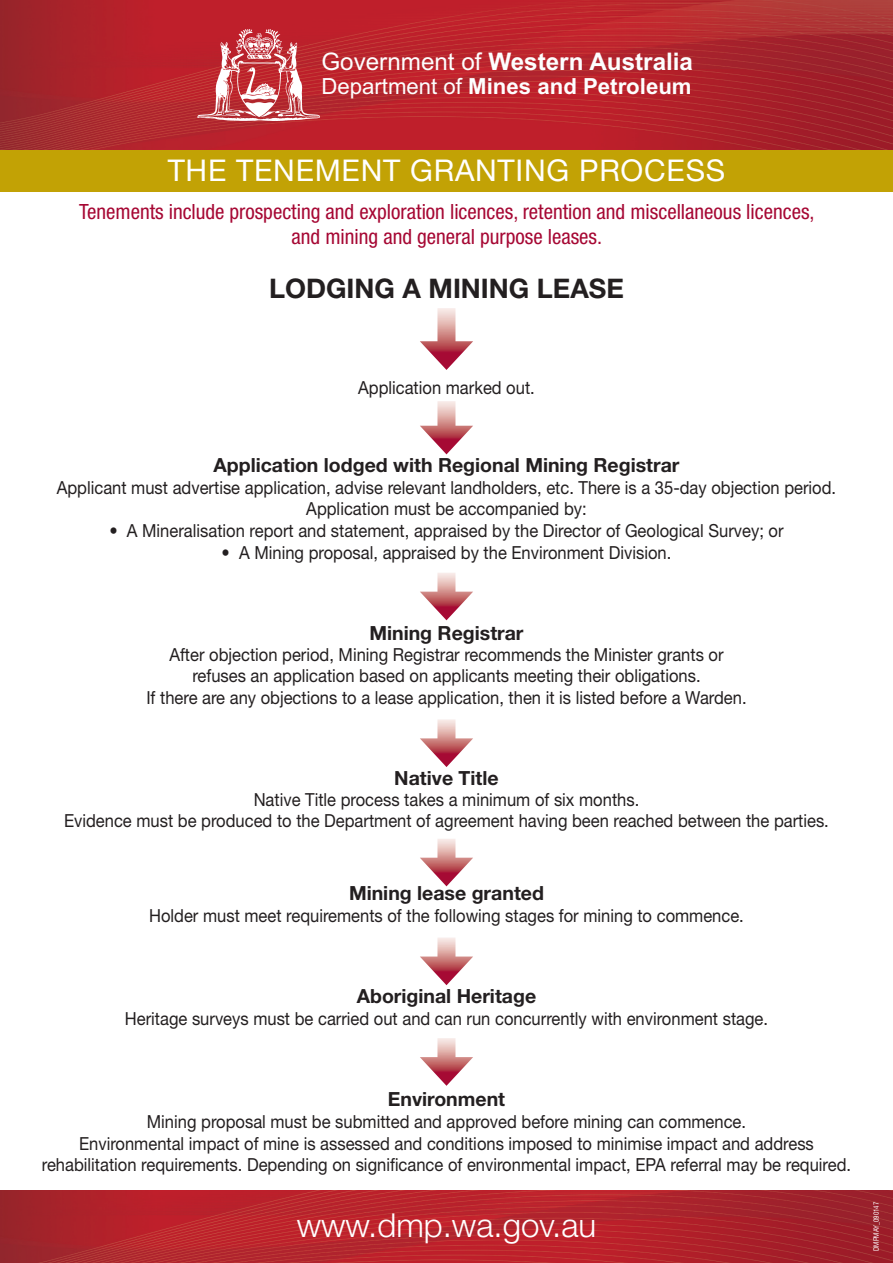
<style>
.page{position:relative;width:893px;height:1263px;background:#fff}
.page>*{position:absolute;margin:0;border:0;box-sizing:border-box;transform-origin:0 0}
.t1{font:300 33px "Helvetica Neue";color:#fff}
.t2{font:30px "Helvetica Neue";letter-spacing:.025em;color:#fff}
.Body_Text_WHITE{font:700 27px "Helvetica Neue";color:#231f20}
.t3{font:700 24.3px "Arial";color:#fdfefe}
.t4{font:700 22.2px "Arial";color:#fdfefe}
.Body_Text_WHITE-2{font:condensed 21px/25.2px "Helvetica Neue";color:#a60733;text-align:center}
.Body_Text_WHITE-3{font:700 19.5px "Helvetica Neue";color:#231f20}
.Body_Text_WHITE-4{font:18px/21.3px "Helvetica Neue";color:#231f20;text-align:center;scale:.92 1}
.Body_Text_WHITE-5{font:7.5px "Helvetica Neue";color:#fff;scale:.8 1}
.s1{font-weight:400}
</style>
<div class="page">
<img style="left:0;top:1191px;width:893px;height:72px">
<img style="left:0;top:0;width:893px;height:150px">
<img style="left:197px;top:30px;width:122px;height:91px">
<div style="left:0;top:150px;width:893px;height:42px;background:#c2a205"></div>
<svg style="left:437px;top:308px;width:18px;height:33px"></svg>
<svg style="left:420px;top:341px;width:53px;height:29px"></svg>
<svg style="left:437px;top:401px;width:18px;height:25px"></svg>
<svg style="left:420px;top:426px;width:53px;height:28px"></svg>
<svg style="left:437px;top:573px;width:18px;height:19px"></svg>
<svg style="left:420px;top:592px;width:53px;height:28px"></svg>
<svg style="left:437px;top:719px;width:18px;height:19px"></svg>
<svg style="left:420px;top:738px;width:53px;height:29px"></svg>
<svg style="left:437px;top:839px;width:18px;height:19px"></svg>
<svg style="left:420px;top:858px;width:53px;height:28px"></svg>
<svg style="left:437px;top:938px;width:18px;height:18px"></svg>
<svg style="left:420px;top:956px;width:53px;height:29px"></svg>
<svg style="left:437px;top:1038px;width:18px;height:19px"></svg>
<svg style="left:420px;top:1057px;width:53px;height:29px"></svg>
<p class="t3" style="left:321px;top:48px;width:373px"><span class="s1">Government of</span> Western Australia</p>
<p class="t4" style="left:321px;top:74px;width:372px"><span class="s1">Department of</span> Mines and Petroleum</p>
<p class="t2" style="left:168px;top:152px;width:559px">The tenement GRANTING process</p>
<p class="Body_Text_WHITE-2" style="left:79px;top:199px;width:737px">Tenements include prospecting and exploration licences, retention and miscellaneous licences, and mining and general purpose leases.</p>
<p class="Body_Text_WHITE" style="left:269px;top:271px;width:200px">Lodging A MINING</p>
<p class="Body_Text_WHITE" style="left:537px;top:271px;width:89px">LEASE</p>
<p class="Body_Text_WHITE-4" style="left:358px;top:377px;width:194px">Application marked out.</p>
<p class="Body_Text_WHITE-3" style="left:213px;top:453px;width:467px">Application lodged with Regional Mining Registrar</p>
<p class="Body_Text_WHITE-4" style="left:57px;top:476px;width:849px">Applicant must advertise application, advise relevant landholders, etc. There is a 35-day objection period.</p>
<p class="Body_Text_WHITE-4" style="left:306px;top:498px;width:306px">Application must be accompanied by:</p>
<p class="Body_Text_WHITE-4" style="left:109px;top:520px;width:734px">• A Mineralisation report and statement, appraised by the Director of Geological Survey; or</p>
<p class="Body_Text_WHITE-4" style="left:222px;top:542px;width:490px">• A Mining proposal, appraised by the Environment Division.</p>
<p class="Body_Text_WHITE-3" style="left:369px;top:621px;width:156px">Mining Registrar</p>
<p class="Body_Text_WHITE-4" style="left:146px;top:644px;width:654px">After objection period, Mining Registrar recommends the Minister grants or refuses an application based on applicants meeting their obligations.<br>If there are any objections to a lease application, then it is listed before a Warden.</p>
<p class="Body_Text_WHITE-3" style="left:394px;top:766px;width:106px">Native Title</p>
<p class="Body_Text_WHITE-4" style="left:64px;top:789px;width:833px">Native Title process takes a minimum of six months.<br>Evidence must be produced to the Department of agreement having been reached between the parties.</p>
<p class="Body_Text_WHITE-3" style="left:349px;top:881px;width:196px">Mining lease granted</p>
<p class="Body_Text_WHITE-4" style="left:149px;top:904px;width:648px">Holder must meet requirements of the following stages for mining to commence.</p>
<p class="Body_Text_WHITE-3" style="left:357px;top:984px;width:181px">Aboriginal Heritage</p>
<p class="Body_Text_WHITE-4" style="left:125px;top:1007px;width:701px">Heritage surveys must be carried out and can run concurrently with environment stage.</p>
<p class="Body_Text_WHITE-3" style="left:388px;top:1087px;width:119px">Environment</p>
<p class="Body_Text_WHITE-4" style="left:42px;top:1110px;width:881px;line-height:21.8px">Mining proposal must be submitted and approved before mining can commence.<br>Environmental impact of mine is assessed and conditions imposed to minimise impact and address rehabilitation requirements. Depending on significance of environmental impact, EPA referral may be required.</p>
<p class="t1" style="left:297px;top:1205px;width:301px">www.dmp.wa.gov.au</p>
<p class="Body_Text_WHITE-5" style="left:872px;top:1251px;width:63px;rotate:-90deg">DMPMAY_090147</p>
</div>
